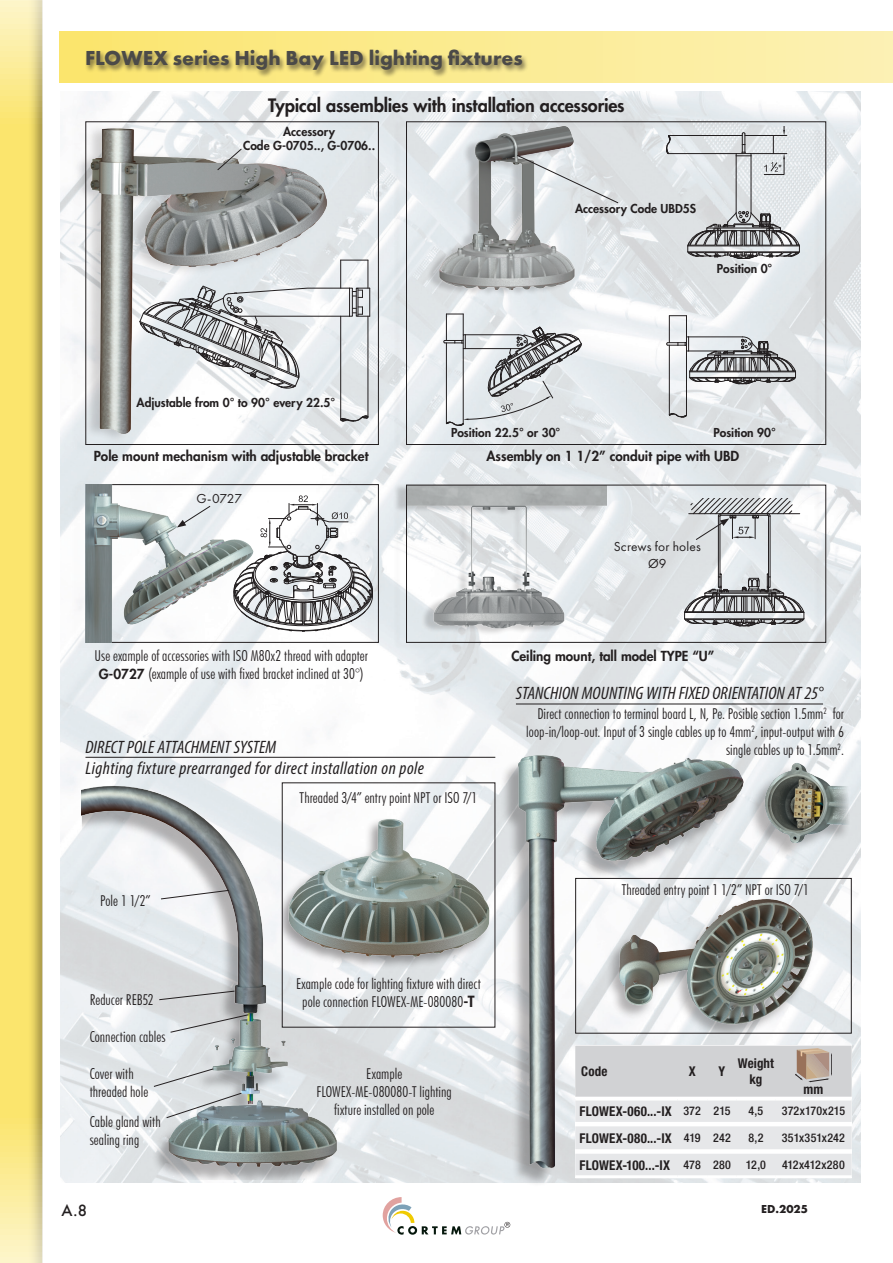
<style>
.page{position:relative;width:893px;height:1263px;background:#fff}
.page>*{position:absolute;margin:0;border:0;box-sizing:border-box;transform-origin:0 0}
.t1{font:700 21px "Futura PT";color:#4b4a48}
.t2{font:italic condensed 18px/21.6px "Myriad Pro";letter-spacing:.005em;color:#231f20}
.t3{font:800 18px "Futura";letter-spacing:-.01em;color:#231f20}
.t4{font:300 condensed 15px/18px "Futura BT";letter-spacing:.005em;color:#231f20;text-align:center}
.t5{font:500 15px "Futura";color:#231f20}
.t6{font:800 13.5px "Futura";color:#231f20}
.t7{font:700 condensed 13.5px/16.2px "Helvetica Neue LT Pro";letter-spacing:.015em;color:#231f20;text-align:center;scale:.96 1}
.t8{font:13.5px/16.2px "Futura PT";letter-spacing:.01em;color:#231f20;text-align:center}
.t9{font:800 12px/14.4px "Futura";color:#231f20;text-align:center}
.t10{font:500 condensed 12px "Helvetica Neue LT Pro";letter-spacing:.02em;color:#231f20}
.t11{font:700 12px "Futura PT";color:#231f20}
.s1{font-family:"Futura";font-weight:800;font-stretch:normal;font-size:13.5px}
.s2{font-family:"Futura";font-weight:800;font-stretch:normal}
.s3{font-weight:500;font-size:12px}
</style>
<div class="page">
<img style="left:61px;top:92px;width:799px;height:1090px">
<div style="left:393px;top:483px;width:429px;height:167px;background:#231f20;opacity:.2"></div>
<img style="left:408px;top:487px;width:199px;height:154px">
<div style="left:406px;top:485px;width:420px;height:158px;border:1px solid #231f20"></div>
<div style="left:393px;top:120px;width:429px;height:332px;background:#231f20;opacity:.2"></div>
<img style="left:434px;top:123px;width:154px;height:173px">
<div style="left:406px;top:121px;width:420px;height:324px;border:1px solid #231f20"></div>
<hr style="left:669px;top:135px;width:73px;height:1px;background:#231f20">
<hr style="left:668px;top:153px;width:68px;height:1px;background:#231f20">
<hr style="left:736px;top:156px;width:1px;height:57px;background:#231f20">
<hr style="left:751px;top:156px;width:1px;height:57px;background:#231f20">
<svg style="left:666px;top:133px;width:4px;height:21px"></svg>
<svg style="left:687px;top:211px;width:113px;height:48px;background:#a5a6a8"></svg>
<svg style="left:736px;top:127px;width:51px;height:48px;background:#cbced0"></svg>
<hr style="left:669px;top:345px;width:1px;height:70px;background:#231f20">
<hr style="left:686px;top:351px;width:1px;height:64px;background:#231f20">
<svg style="left:669px;top:413px;width:18px;height:5px"></svg>
<svg style="left:666px;top:315px;width:130px;height:69px"></svg>
<svg style="left:443px;top:314px;width:139px;height:112px;background:#cbcfd1"></svg>
<hr style="left:720px;top:516px;width:1px;height:61px;background:#231f20">
<hr style="left:718px;top:516px;width:1px;height:61px;background:#231f20">
<hr style="left:770px;top:516px;width:1px;height:61px;background:#231f20">
<hr style="left:768px;top:516px;width:1px;height:61px;background:#231f20">
<svg style="left:684px;top:574px;width:121px;height:53px;background:#aaacae"></svg>
<hr style="left:689px;top:513px;width:111px;height:1px;background:#231f20">
<div style="left:69px;top:116px;width:310px;height:339px;background:#231f20;opacity:.19"></div>
<img style="left:87px;top:123px;width:258px;height:320px">
<div style="left:85px;top:121px;width:294px;height:324px;border:1px solid #231f20"></div>
<div style="left:69px;top:478px;width:310px;height:175px;background:#231f20;opacity:.19"></div>
<div style="left:85px;top:484px;width:294px;height:159px;border:1px solid #231f20"></div>
<img style="left:82px;top:785px;width:412px;height:395px">
<div style="left:282px;top:817px;width:210px;height:154px;background:#231f20;opacity:.41"></div>
<img style="left:284px;top:811px;width:209px;height:154px">
<img style="left:752px;top:880px;width:72px;height:151px">
<hr style="left:368px;top:316px;width:1px;height:101px;background:#231f20">
<hr style="left:340px;top:316px;width:1px;height:103px;background:#231f20">
<svg style="left:340px;top:414px;width:28px;height:11px"></svg>
<svg style="left:139px;top:260px;width:231px;height:132px"></svg>
<svg style="left:691px;top:499px;width:101px;height:41px;background:#bdc0c3"></svg>
<img style="left:501px;top:750px;width:251px;height:433px">
<div style="left:748px;top:765px;width:102px;height:94px;background:#231f20;opacity:.33"></div>
<img style="left:760px;top:757px;width:92px;height:87px">
<svg style="left:217px;top:148px;width:25px;height:22px"></svg>
<img style="left:85px;top:485px;width:174px;height:158px">
<svg style="left:234px;top:495px;width:139px;height:137px"></svg>
<div style="left:60px;top:31px;width:833px;height:51px;background:linear-gradient(to right,#fbe56d,#fcf1b5)"></div>
<svg style="left:383px;top:1197px;width:127px;height:38px"></svg>
<div style="left:0;top:0;width:44px;height:1263px;background:#231f20;opacity:.5"></div>
<svg style="left:517px;top:155px;width:102px;height:48px;background:#cfd3d5"></svg>
<svg style="left:170px;top:1014px;width:79px;height:19px;background:#c4c7c8"></svg>
<svg style="left:153px;top:1068px;width:89px;height:50px;background:#c6cbcd"></svg>
<svg style="left:159px;top:990px;width:76px;height:10px"></svg>
<svg style="left:160px;top:890px;width:70px;height:9px"></svg>
<hr style="left:85px;top:757px;width:410px;height:1px;background:#231f20">
<div style="left:85px;top:48px;width:444px;height:30px;background:#231f20;opacity:.6"></div>
<hr style="left:575px;top:1175px;width:102px;height:3px;background:#fff">
<hr style="left:677px;top:1175px;width:30px;height:3px;background:#fff">
<hr style="left:707px;top:1175px;width:30px;height:3px;background:#fff">
<hr style="left:737px;top:1175px;width:38px;height:3px;background:#fff">
<hr style="left:775px;top:1175px;width:77px;height:3px;background:#fff">
<svg style="left:575px;top:1046px;width:277px;height:130px;background:#dfdfe0"></svg>
<hr style="left:516px;top:704px;width:307px;height:1px;background:#231f20">
<h1 class="t1" style="left:85px;top:45px;width:439px">FLOWEX series High Bay LED lighting fixtures</h1>
<p class="t3" style="left:268px;top:94px;width:358px">Typical assemblies with installation accessories</p>
<p class="t9" style="left:243px;top:124px;width:133px">Accessory<br>Code G-0705.., G-0706..</p>
<p class="t9" style="left:137px;top:395px;width:200px">Adjustable from 0° to 90° every 22.5°</p>
<p class="t6" style="left:94px;top:447px;width:276px">Pole mount mechanism with adjustable bracket</p>
<p class="t8" style="left:196px;top:490px;width:47px">G-0727</p>
<p class="t9" style="left:575px;top:201px;width:123px">Accessory Code UBD5S</p>
<p class="t9" style="left:717px;top:261px;width:57px">Position 0°</p>
<p class="t9" style="left:451px;top:425px;width:111px">Position 22.5° or 30°</p>
<p class="t9" style="left:713px;top:425px;width:64px">Position 90°</p>
<p class="t6" style="left:486px;top:447px;width:254px">Assembly on 1 1/2” conduit pipe with UBD</p>
<p class="t8" style="left:614px;top:539px;width:89px">Screws for holes<br>Ø9</p>
<p class="t4" style="left:95px;top:646px;width:275px">Use example of accessories with ISO M80x2 thread with adapter</p>
<p class="t6" style="left:511px;top:646px;width:205px">Ceiling mount, tall model TYPE “U”</p>
<p class="t4" style="left:99px;top:664px;width:266px"><span class="s1">G-0727</span> (example of use with fixed bracket inclined at 30°)</p>
<p class="t2" style="left:85px;top:736px;width:340px">DIRECT POLE ATTACHMENT SYSTEM<br>Lighting fixture prearranged for direct installation on pole</p>
<p class="t4" style="left:100px;top:891px;width:52px">Pole 1 1/2”</p>
<p class="t4" style="left:90px;top:990px;width:66px">Reducer REB52</p>
<p class="t4" style="left:90px;top:1028px;width:77px">Connection cables</p>
<p class="t4" style="left:90px;top:1064px;width:60px;text-align:left">Cover with threaded hole</p>
<p class="t4" style="left:90px;top:1113px;width:72px;text-align:left">Cable gland with sealing ring</p>
<p class="t4" style="left:300px;top:788px;width:179px">Threaded 3/4” entry point NPT or ISO 7/1</p>
<p class="t4" style="left:296px;top:975px;width:186px">Example code for lighting fixture with direct pole connection FLOWEX-ME-080080<span class="s2">-T</span></p>
<p class="t4" style="left:317px;top:1064px;width:137px">Example<br>FLOWEX-ME-080080-T lighting fixture installed on pole</p>
<p class="t2" style="left:516px;top:682px;width:309px">STANCHION MOUNTING WITH FIXED ORIENTATION AT 25°</p>
<p class="t4" style="left:526px;top:704px;width:319px;text-align:right">Direct connection to terminal board L, N, Pe. Posible section 1.5mm<sup>2</sup> for loop-in/loop-out. Input of 3 single cables up to 4mm<sup>2</sup>, input-output with 6 single cables up to 1.5mm<sup>2</sup>.</p>
<p class="t4" style="left:622px;top:881px;width:189px">Threaded entry point 1 1/2” NPT or ISO 7/1</p>
<p class="t7" style="left:581px;top:1063px;width:29px">Code</p>
<p class="t7" style="left:689px;top:1063px;width:9px">X</p>
<p class="t7" style="left:719px;top:1063px;width:9px">Y</p>
<p class="t7" style="left:738px;top:1055px;width:39px">Weight kg</p>
<p class="t7" style="left:803px;top:1081px;width:22px">mm</p>
<p class="t7" style="left:579px;top:1103px;width:159px">FLOWEX-060...-IX <span class="s3">372 215</span></p>
<p class="t10" style="left:749px;top:1104px;width:16px">4,5</p>
<p class="t10" style="left:782px;top:1104px;width:65px">372x170x215</p>
<p class="t7" style="left:579px;top:1129px;width:159px">FLOWEX-080...-IX <span class="s3">419 242</span></p>
<p class="t10" style="left:748px;top:1131px;width:16px">8,2</p>
<p class="t10" style="left:782px;top:1131px;width:65px">351x351x242</p>
<p class="t7" style="left:579px;top:1156px;width:159px">FLOWEX-100...-IX <span class="s3">478 280</span></p>
<p class="t10" style="left:746px;top:1157px;width:22px">12,0</p>
<p class="t10" style="left:782px;top:1157px;width:64px">412x412x280</p>
<p class="t5" style="left:62px;top:1200px;width:27px">A.8</p>
<p class="t11" style="left:761px;top:1201px;width:48px">ED.2025</p>
</div>
